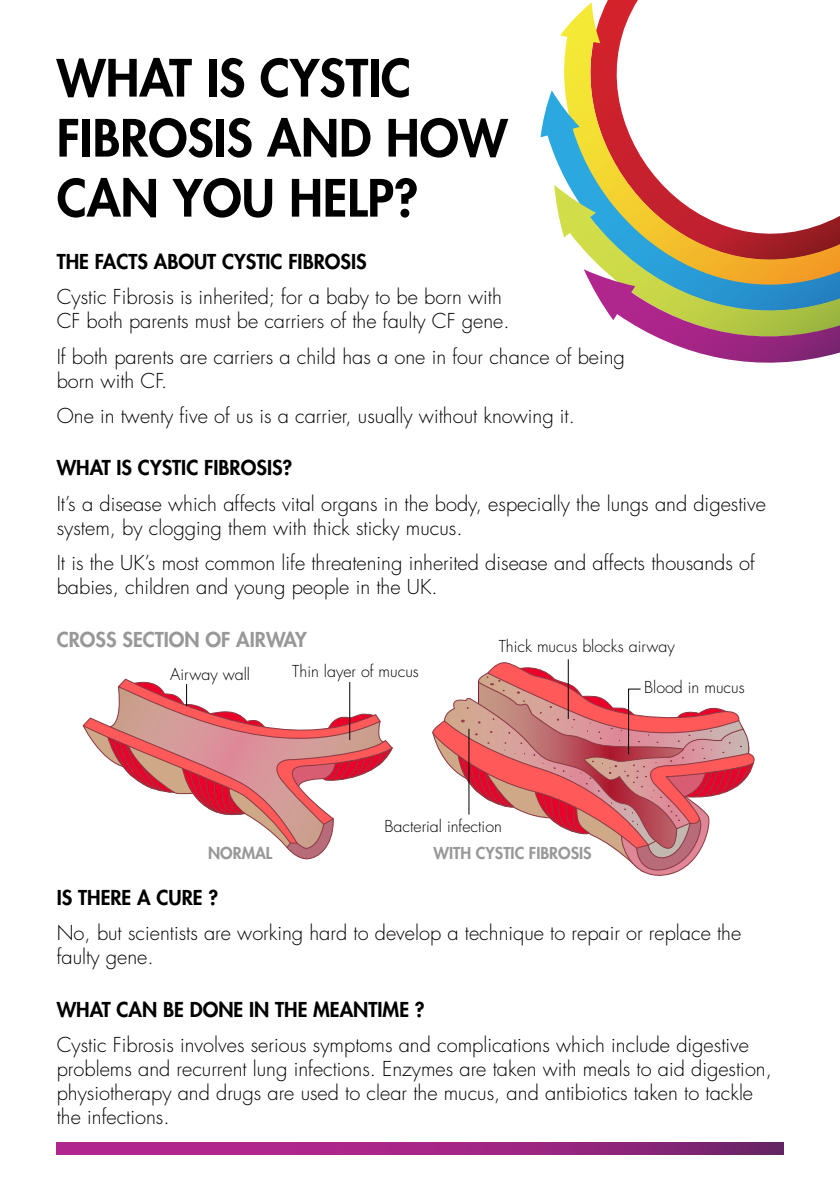
<style>
.page{position:relative;width:840px;height:1191px;background:#fff}
.page>*{position:absolute;margin:0;border:0;box-sizing:border-box;transform-origin:0 0}
.t1{font:800 50px/60px "Futura";color:#000}
.t2{font:300 20px/24px "Futura";color:#000}
.t3{font:800 20px "Futura";color:#000}
.t4{font:800 20px "Futura";color:#999898}
.t5{font:300 16px "Futura";color:#000}
.t6{font:800 16px "Futura";color:#999898}
</style>
<div class="page">
<svg style="left:560px;top:2px;width:77px;height:88px"></svg>
<svg style="left:540px;top:90px;width:123px;height:95px"></svg>
<svg style="left:554px;top:185px;width:285px;height:84px"></svg>
<svg style="left:584px;top:269px;width:255px;height:94px"></svg>
<svg style="left:57px;top:1142px;width:725px;height:12px;background:#9d2582"></svg>
<svg style="left:82px;top:678px;width:311px;height:182px"></svg>
<hr style="left:349px;top:682px;width:1px;height:58px;background:#000">
<hr style="left:567px;top:659px;width:1px;height:60px;background:#000">
<svg style="left:432px;top:661px;width:323px;height:215px"></svg>
<h1 class="t1" style="left:57px;top:47px;width:452px">WHAT IS CYSTIC<br>FIBROSIS AND HOW<br>CAN YOU HELP?</h1>
<p class="t3" style="left:57px;top:248px;width:311px">THE FACTS ABOUT CYSTIC FIBROSIS</p>
<p class="t2" style="left:57px;top:285px;width:454px">Cystic Fibrosis is inherited; for a baby to be born with<br>CF both parents must be carriers of the faulty CF gene.</p>
<p class="t2" style="left:57px;top:345px;width:569px">If both parents are carriers a child has a one in four chance of being born with CF.</p>
<p class="t2" style="left:57px;top:404px;width:519px">One in twenty five of us is a carrier, usually without knowing it.</p>
<p class="t3" style="left:57px;top:455px;width:237px">WHAT IS CYSTIC FIBROSIS?</p>
<p class="t2" style="left:57px;top:492px;width:710px">It’s a disease which affects vital organs in the body, especially the lungs and digestive system, by clogging them with thick sticky mucus.</p>
<p class="t2" style="left:57px;top:551px;width:699px">It is the UK’s most common life threatening inherited disease and affects thousands of babies, children and young people in the UK.</p>
<p class="t4" style="left:57px;top:626px;width:251px">CROSS SECTION OF AIRWAY</p>
<p class="t5" style="left:498px;top:635px;width:177px">Thick mucus blocks airway</p>
<p class="t5" style="left:643px;top:677px;width:102px">Blood in mucus</p>
<p class="t5" style="left:170px;top:664px;width:81px">Airway wall</p>
<p class="t5" style="left:292px;top:661px;width:128px">Thin layer of mucus</p>
<p class="t5" style="left:384px;top:815px;width:119px">Bacterial infection</p>
<p class="t6" style="left:208px;top:842px;width:66px">NORMAL</p>
<p class="t6" style="left:433px;top:842px;width:159px">WITH CYSTIC FIBROSIS</p>
<p class="t3" style="left:57px;top:884px;width:163px">IS THERE A CURE ?</p>
<p class="t2" style="left:57px;top:921px;width:685px">No, but scientists are working hard to develop a technique to repair or replace the faulty gene.</p>
<p class="t3" style="left:57px;top:996px;width:369px">WHAT CAN BE DONE IN THE MEANTIME ?</p>
<p class="t2" style="left:57px;top:1033px;width:716px">Cystic Fibrosis involves serious symptoms and complications which include digestive problems and recurrent lung infections. Enzymes are taken with meals to aid digestion, physiotherapy and drugs are used to clear the mucus, and antibiotics taken to tackle the infections.</p>
</div>
